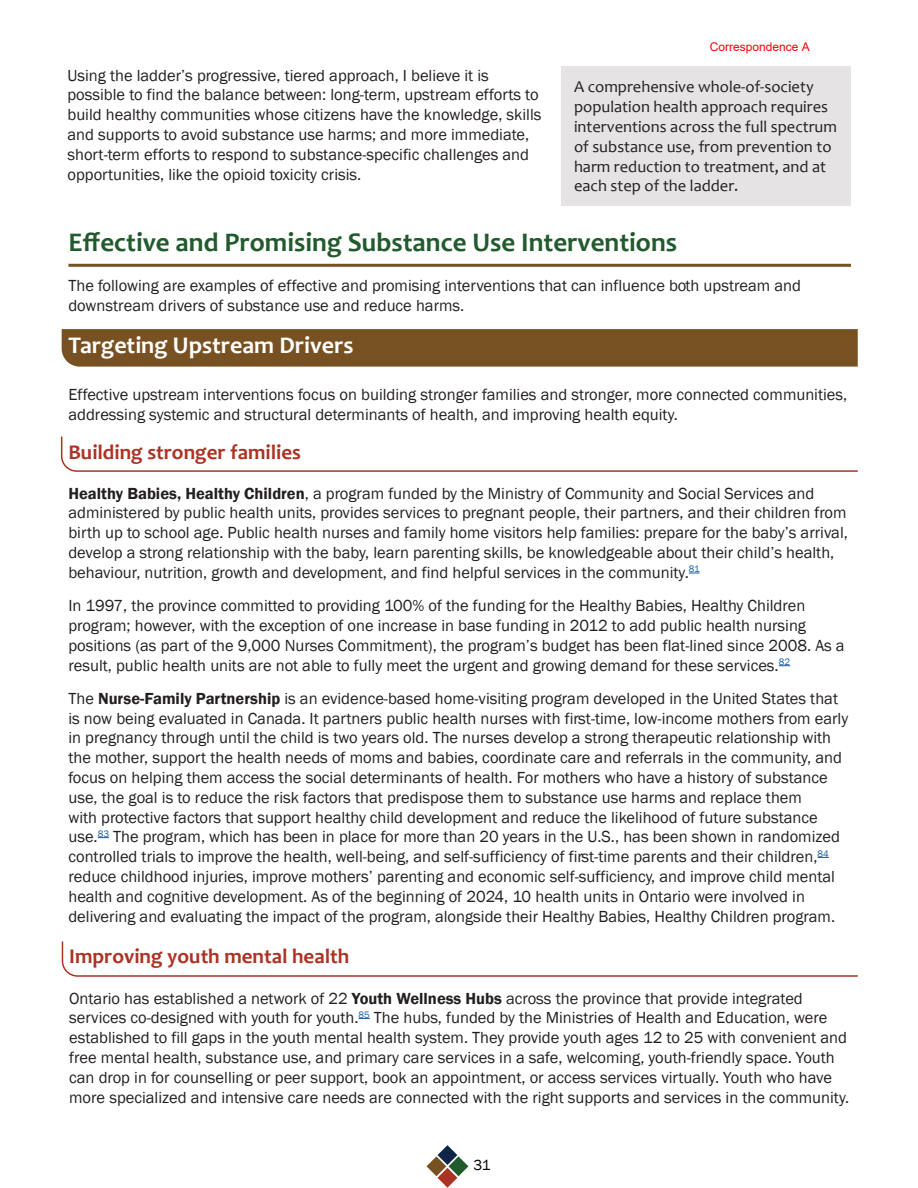
<style>
.page{position:relative;width:918px;height:1188px;background:#fff}
.page>*{position:absolute;margin:0;border:0;box-sizing:border-box;transform-origin:0 0}
.t1{font:700 27px "Candara";color:#215a2d}
.t2{font:700 24px "Candara";color:#fff}
.t3{font:700 21px "Candara";color:#ac3224}
.t4{font:16.5px/19.8px "Franklin Gothic";color:#231f20}
.t5{font:16.5px/19.8px "Candara";color:#231f20}
.t6{font:15px "Franklin Gothic";color:#000}
.t7{font:12px "Arial";color:#f00}
.s1{font-weight:600}
</style>
<div class="page">
<svg style="left:427px;top:1145px;width:41px;height:43px"></svg>
<hr style="left:68px;top:264px;width:783px;height:3px;background:#785122">
<div style="left:62px;top:329px;width:796px;height:38px;background:#785122"></div>
<svg style="left:60px;top:436px;width:798px;height:36px"></svg>
<svg style="left:61px;top:941px;width:797px;height:36px"></svg>
<div style="left:561px;top:66px;width:289px;height:140px;background:#e5e3e4"></div>
<p class="t7" style="left:710px;top:39px;width:102px">Correspondence A</p>
<p class="t4" style="left:67px;top:66px;width:476px">Using the ladder’s progressive, tiered approach, I believe it is possible to find the balance between: long-term, upstream efforts to build healthy communities whose citizens have the knowledge, skills and supports to avoid substance use harms; and more immediate, short-term efforts to respond to substance-specific challenges and opportunities, like the opioid toxicity crisis.</p>
<p class="t5" style="left:574px;top:77px;width:264px">A comprehensive whole-of-society population health approach requires interventions across the full spectrum of substance use, from prevention to harm reduction to treatment, and at each step of the ladder.</p>
<h1 class="t1" style="left:68px;top:225px;width:610px">Effective and Promising Substance Use Interventions</h1>
<p class="t4" style="left:68px;top:276px;width:734px">The following are examples of effective and promising interventions that can influence both upstream and downstream drivers of substance use and reduce harms.</p>
<h2 class="t2" style="left:68px;top:330px;width:287px">Targeting Upstream Drivers</h2>
<p class="t4" style="left:68px;top:385px;width:780px">Effective upstream interventions focus on building stronger families and stronger, more connected communities, addressing systemic and structural determinants of health, and improving health equity.</p>
<p class="t3" style="left:68px;top:439px;width:234px">Building stronger families</p>
<p class="t4" style="left:68px;top:484px;width:781px"><span class="s1">Healthy Babies, Healthy Children</span>, a program funded by the Ministry of Community and Social Services and administered by public health units, provides services to pregnant people, their partners, and their children from birth up to school age. Public health nurses and family home visitors help families: prepare for the baby’s arrival, develop a strong relationship with the baby, learn parenting skills, be knowledgeable about their child’s health, behaviour, nutrition, growth and development, and find helpful services in the community.<sup>81</sup></p>
<p class="t4" style="left:68px;top:596px;width:778px">In 1997, the province committed to providing 100% of the funding for the Healthy Babies, Healthy Children program; however, with the exception of one increase in base funding in 2012 to add public health nursing positions (as part of the 9,000 Nurses Commitment), the program’s budget has been flat-lined since 2008. As a result, public health units are not able to fully meet the urgent and growing demand for these services.<sup>82</sup></p>
<p class="t4" style="left:68px;top:689px;width:781px">The <span class="s1">Nurse-Family Partnership</span> is an evidence-based home-visiting program developed in the United States that is now being evaluated in Canada. It partners public health nurses with first-time, low-income mothers from early in pregnancy through until the child is two years old. The nurses develop a strong therapeutic relationship with the mother, support the health needs of moms and babies, coordinate care and referrals in the community, and focus on helping them access the social determinants of health. For mothers who have a history of substance use, the goal is to reduce the risk factors that predispose them to substance use harms and replace them<br>with protective factors that support healthy child development and reduce the likelihood of future substance use.<sup>83</sup> The program, which has been in place for more than 20 years in the U.S., has been shown in randomized controlled trials to improve the health, well-being, and self-sufficiency of first-time parents and their children,<sup>84 </sup>reduce childhood injuries, improve mothers’ parenting and economic self-sufficiency, and improve child mental health and cognitive development. As of the beginning of 2024, 10 health units in Ontario were involved in delivering and evaluating the impact of the program, alongside their Healthy Babies, Healthy Children program.</p>
<p class="t3" style="left:69px;top:943px;width:282px">Improving youth mental health</p>
<p class="t4" style="left:69px;top:988px;width:782px">Ontario has established a network of 22 <span class="s1">Youth Wellness Hubs</span> across the province that provide integrated services co-designed with youth for youth.<sup>85</sup> The hubs, funded by the Ministries of Health and Education, were established to fill gaps in the youth mental health system. They provide youth ages 12 to 25 with convenient and free mental health, substance use, and primary care services in a safe, welcoming, youth-friendly space. Youth can drop in for counselling or peer support, book an appointment, or access services virtually. Youth who have more specialized and intensive care needs are connected with the right supports and services in the community.</p>
<p class="t6" style="left:474px;top:1155px;width:18px">31</p>
</div>
